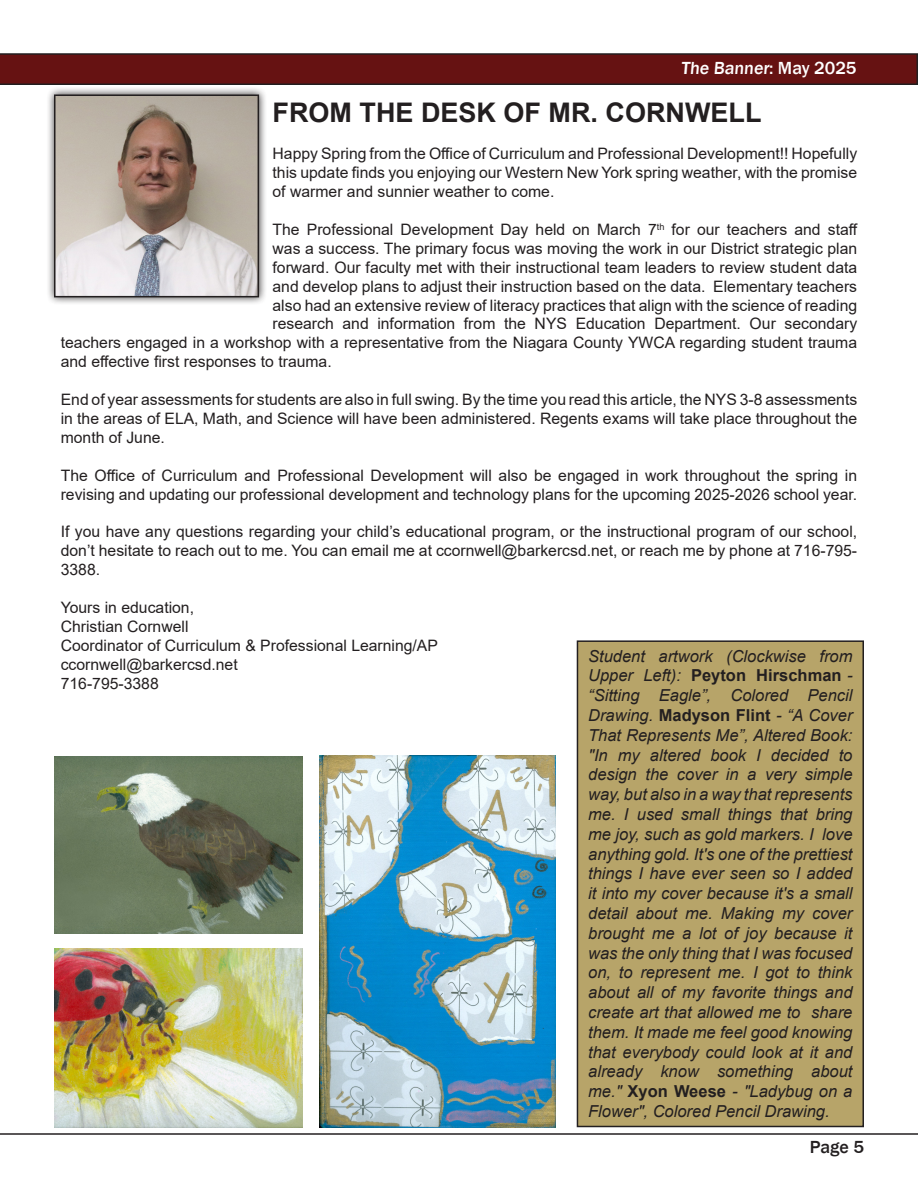
<style>
.page{position:relative;width:918px;height:1188px;background:#fff}
.page>*{position:absolute;margin:0;border:0;box-sizing:border-box;transform-origin:0 0}
.t1{font:700 27px "Arial";color:#231f20}
.t2{font:500 18px "Franklin Gothic";color:#fff}
.t3{font:500 18px "Franklin Gothic";color:#231f20}
.t4{font:italic 16.5px/19.8px "Arial";color:#231f20;text-align:justify}
.t5{font:15.75px/18.9px "Arial";color:#231f20;text-align:justify}
.s1{font-weight:700;font-style:normal}
</style>
<div class="page">
<svg style="left:0;top:53px;width:918px;height:32px;background:#601515"></svg>
<div style="left:46px;top:86px;width:221px;height:219px;background:#231f20;opacity:.9"></div>
<img style="left:57px;top:97px;width:199px;height:197px">
<div style="left:54px;top:94px;width:205px;height:203px;border:2px solid #231f20"></div>
<div style="left:577px;top:641px;width:286px;height:485px;background:#b7a469"></div>
<div style="left:577px;top:640px;width:287px;height:487px;border:2px solid #231f20"></div>
<img style="left:320px;top:755px;width:235px;height:372px">
<img style="left:54px;top:756px;width:248px;height:178px">
<img style="left:54px;top:949px;width:248px;height:178px">
<hr style="left:0;top:1133px;width:918px;height:2px;background:#231f20">
<p class="t2" style="left:681px;top:57px;width:177px">The Banner: May 2025</p>
<p class="t1" style="left:273px;top:93px;width:490px">FROM THE DESK OF MR. CORNWELL</p>
<p class="t5" style="left:273px;top:144px;width:586px">Happy Spring from the Office of Curriculum and Professional Development!! Hopefully this update finds you enjoying our Western New York spring weather, with the promise of warmer and sunnier weather to come.</p>
<p class="t5" style="left:273px;top:220px;width:587px">The Professional Development Day held on March 7<sup>th</sup> for our teachers and staff</p>
<p class="t5" style="left:273px;top:239px;width:586px">was a success. The primary focus was moving the work in our District strategic plan</p>
<p class="t5" style="left:273px;top:258px;width:586px">forward. Our faculty met with their instructional team leaders to review student data</p>
<p class="t5" style="left:273px;top:277px;width:586px">and develop plans to adjust their instruction based on the data. Elementary teachers</p>
<p class="t5" style="left:273px;top:295px;width:586px">also had an extensive review of literacy practices that align with the science of reading</p>
<p class="t5" style="left:273px;top:314px;width:586px">research and information from the NYS Education Department. Our secondary</p>
<p class="t5" style="left:61px;top:333px;width:798px">teachers engaged in a workshop with a representative from the Niagara County YWCA regarding student trauma</p>
<p class="t5" style="left:61px;top:352px;width:273px">and effective first responses to trauma.</p>
<p class="t5" style="left:61px;top:390px;width:798px">End of year assessments for students are also in full swing. By the time you read this article, the NYS 3-8 assessments in the areas of ELA, Math, and Science will have been administered. Regents exams will take place throughout the month of June.</p>
<p class="t5" style="left:61px;top:466px;width:798px">The Office of Curriculum and Professional Development will also be engaged in work throughout the spring in revising and updating our professional development and technology plans for the upcoming 2025-2026 school year.</p>
<p class="t5" style="left:61px;top:522px;width:798px">If you have any questions regarding your child’s educational program, or the instructional program of our school, don’t hesitate to reach out to me. You can email me at ccornwell@barkercsd.net, or reach me by phone at 716-795- 3388.</p>
<p class="t5" style="left:61px;top:598px;width:135px">Yours in education,</p>
<p class="t5" style="left:61px;top:617px;width:129px">Christian Cornwell</p>
<p class="t5" style="left:61px;top:636px;width:379px">Coordinator of Curriculum &amp; Professional Learning/AP</p>
<p class="t5" style="left:61px;top:655px;width:179px">ccornwell@barkercsd.net</p>
<p class="t5" style="left:61px;top:673px;width:100px">716-795-3388</p>
<p class="t4" style="left:588px;top:646px;width:266px">Student artwork (Clockwise from Upper Left): <span class="s1">Peyton Hirschman</span> - “Sitting Eagle”, Colored Pencil Drawing. <span class="s1">Madyson Flint</span> - “A Cover That Represents Me”, Altered Book: "In my altered book I decided to design the cover in a very simple way, but also in a way that represents me. I used small things that bring me joy, such as gold markers. I love anything gold. It's one of the prettiest things I have ever seen so I added it into my cover because it's a small detail about me. Making my cover brought me a lot of joy because it was the only thing that I was focused on, to represent me. I got to think about all of my favorite things and create art that allowed me to share them. It made me feel good knowing that everybody could look at it and already know something about me." <span class="s1">Xyon Weese</span> - "Ladybug on a Flower", Colored Pencil Drawing.</p>
<p class="t3" style="left:810px;top:1135px;width:56px">Page 5</p>
</div>
